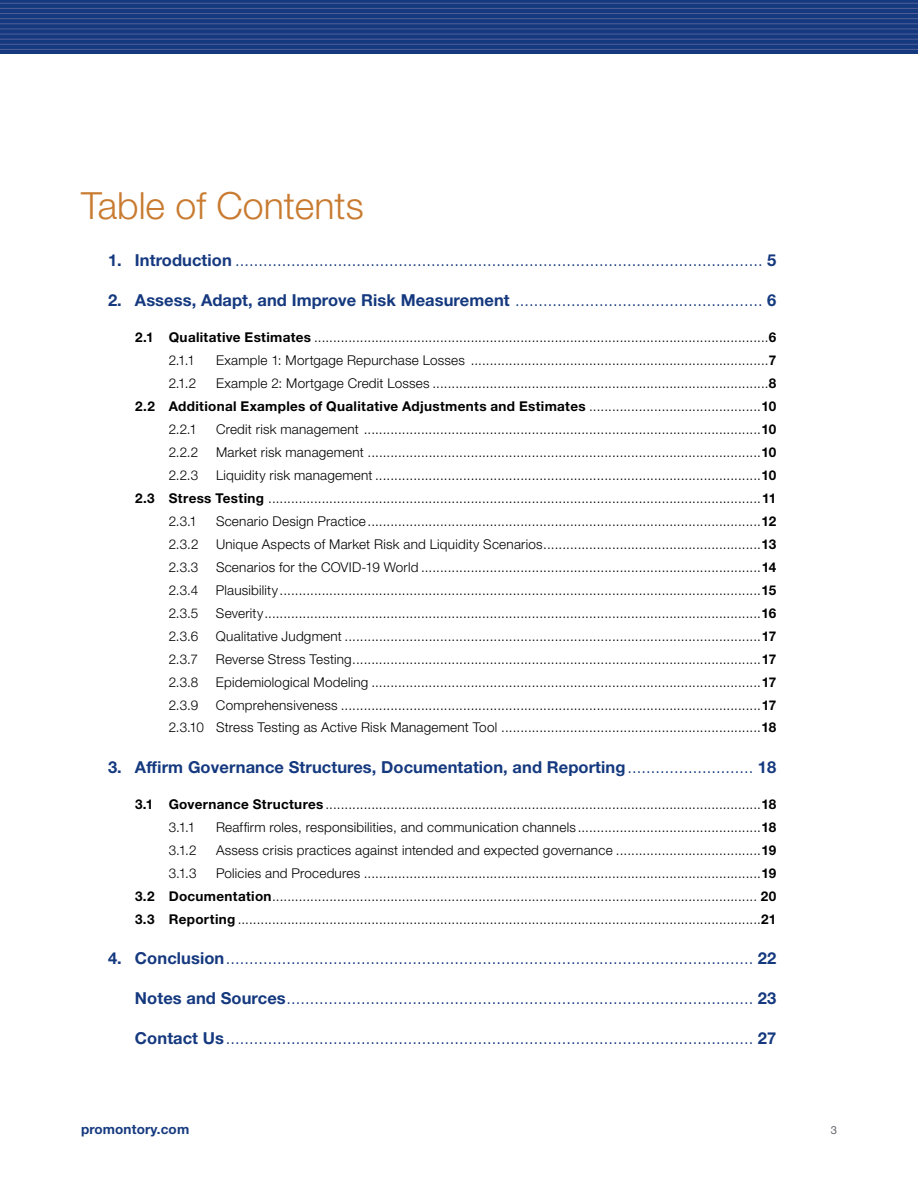
<style>
.page{position:relative;width:918px;height:1188px;background:#fff}
.page>*{position:absolute;margin:0;border:0;box-sizing:border-box;transform-origin:0 0}
.t1{font:300 37.5px "Helvetica Neue LT Std";color:#c87b31}
.t2{font:300 16.5px "Helvetica Neue LT Std";color:#15397f}
.t3{font:700 16.5px "Helvetica Neue LT Std";letter-spacing:.005em;color:#15397f}
.t4{font:300 13.5px/23px "Helvetica Neue LT Std";letter-spacing:.015em;color:#000}
.t5{font:700 13.5px "Helvetica Neue LT Std";letter-spacing:.025em;color:#000}
.t6{font:700 13.5px "Helvetica Neue LT Std";letter-spacing:.01em;color:#15397f}
.t7{font:11.25px "Helvetica";color:#696b73}
.s1{font-weight:700}
.s2{font-weight:300}
</style>
<div class="page">
<div style="left:0;top:0;width:918px;height:80px;background:#15397f"></div>
<hr style="left:0;top:3px;width:918px;height:1px;background:#515e98">
<hr style="left:0;top:39px;width:918px;height:1px;background:#515e98">
<hr style="left:0;top:8px;width:918px;height:1px;background:#515e98">
<hr style="left:0;top:44px;width:918px;height:1px;background:#515e98">
<hr style="left:0;top:13px;width:918px;height:1px;background:#515e98">
<hr style="left:0;top:49px;width:918px;height:1px;background:#515e98">
<hr style="left:0;top:18px;width:918px;height:1px;background:#515e98">
<hr style="left:0;top:23px;width:918px;height:1px;background:#515e98">
<hr style="left:0;top:29px;width:918px;height:1px;background:#515e98">
<hr style="left:0;top:34px;width:918px;height:1px;background:#515e98">
<div style="left:0;top:54px;width:918px;height:1134px;background:#fff"></div>
<h1 class="t1" style="left:81px;top:183px;width:284px">Table of Contents</h1>
<p class="t2" style="left:108px;top:250px;width:670px"><span class="s1">1. Introduction</span> ................................................................................................................. <span class="s1">5</span></p>
<p class="t2" style="left:108px;top:290px;width:670px"><span class="s1">2. Assess, Adapt, and Improve Risk Measurement</span> ..................................................... <span class="s1">6</span></p>
<p class="t4" style="left:169px;top:326px;width:609px;text-indent:-34px"><span class="s1">2.1 Qualitative Estimates</span> .......................................................................................................................<span class="s1">6<br></span>2.1.1</p>
<p class="t4" style="left:216px;top:349px;width:562px">Example 1: Mortgage Repurchase Losses ..............................................................................<span class="s1">7</span></p>
<p class="t4" style="left:169px;top:372px;width:29px">2.1.2</p>
<p class="t4" style="left:216px;top:372px;width:562px">Example 2: Mortgage Credit Losses ........................................................................................<span class="s1">8</span></p>
<p class="t5" style="left:135px;top:398px;width:643px">2.2 Additional Examples of Qualitative Adjustments and Estimates <span class="s2">.............................................</span>10</p>
<p class="t4" style="left:169px;top:418px;width:30px">2.2.1</p>
<p class="t4" style="left:216px;top:418px;width:562px">Credit risk management ........................................................................................................<span class="s1">10</span></p>
<p class="t4" style="left:169px;top:440px;width:31px">2.2.2</p>
<p class="t4" style="left:216px;top:440px;width:562px">Market risk management .......................................................................................................<span class="s1">10</span></p>
<p class="t4" style="left:169px;top:463px;width:31px">2.2.3</p>
<p class="t4" style="left:216px;top:463px;width:562px">Liquidity risk management .....................................................................................................<span class="s1">10</span></p>
<p class="t4" style="left:135px;top:486px;width:643px"><span class="s1">2.3 Stress Testing</span> .................................................................................................................................<span class="s1">11</span></p>
<p class="t4" style="left:169px;top:509px;width:30px">2.3.1</p>
<p class="t4" style="left:216px;top:509px;width:562px">Scenario Design Practice.......................................................................................................<span class="s1">12</span></p>
<p class="t4" style="left:169px;top:532px;width:31px">2.3.2</p>
<p class="t4" style="left:216px;top:532px;width:562px">Unique Aspects of Market Risk and Liquidity Scenarios.........................................................<span class="s1">13</span></p>
<p class="t4" style="left:169px;top:555px;width:31px">2.3.3</p>
<p class="t4" style="left:216px;top:555px;width:562px">Scenarios for the COVID-19 World .........................................................................................<span class="s1">14</span></p>
<p class="t4" style="left:169px;top:578px;width:31px">2.3.4</p>
<p class="t4" style="left:216px;top:578px;width:562px">Plausibility ..............................................................................................................................<span class="s1">15</span></p>
<p class="t4" style="left:169px;top:601px;width:31px">2.3.5</p>
<p class="t4" style="left:216px;top:601px;width:562px">Severity..................................................................................................................................<span class="s1">16</span></p>
<p class="t4" style="left:169px;top:624px;width:31px">2.3.6</p>
<p class="t4" style="left:216px;top:624px;width:562px">Qualitative Judgment .............................................................................................................<span class="s1">17</span></p>
<p class="t4" style="left:169px;top:647px;width:31px">2.3.7</p>
<p class="t4" style="left:216px;top:647px;width:562px">Reverse Stress Testing...........................................................................................................<span class="s1">17</span></p>
<p class="t4" style="left:169px;top:670px;width:31px">2.3.8</p>
<p class="t4" style="left:216px;top:670px;width:562px">Epidemiological Modeling ......................................................................................................<span class="s1">17</span></p>
<p class="t4" style="left:169px;top:693px;width:31px">2.3.9</p>
<p class="t4" style="left:169px;top:693px;width:609px;text-align:right">Comprehensiveness ..............................................................................................................<span class="s1">17<br></span>2.3.10 Stress Testing as Active Risk Management Tool ....................................................................<span class="s1">18</span></p>
<p class="t3" style="left:108px;top:756px;width:670px">3. Affirm Governance Structures, Documentation, and Reporting<span class="s2">...........................</span> 18</p>
<p class="t4" style="left:169px;top:792px;width:609px;text-indent:-34px"><span class="s1">3.1 Governance Structures</span> ..................................................................................................................<span class="s1">18<br></span>3.1.1</p>
<p class="t4" style="left:216px;top:815px;width:562px">Reaffirm roles, responsibilities, and communication channels ................................................<span class="s1">18</span></p>
<p class="t4" style="left:169px;top:838px;width:29px">3.1.2</p>
<p class="t4" style="left:216px;top:838px;width:562px">Assess crisis practices against intended and expected governance ......................................<span class="s1">19</span></p>
<p class="t4" style="left:169px;top:861px;width:29px">3.1.3</p>
<p class="t4" style="left:135px;top:861px;width:643px;text-align:justify;text-indent:81px">Policies and Procedures ........................................................................................................<span class="s1">19<br>3.2 Documentation</span>............................................................................................................................... <span class="s1">20<br>3.3 Reporting</span> .........................................................................................................................................<span class="s1">21</span></p>
<p class="t2" style="left:108px;top:948px;width:670px"><span class="s1">4. Conclusion</span>................................................................................................................. <span class="s1">22</span></p>
<p class="t2" style="left:135px;top:988px;width:643px"><span class="s1">Notes and Sources</span>.................................................................................................... <span class="s1">23</span></p>
<p class="t2" style="left:135px;top:1028px;width:643px"><span class="s1">Contact Us</span>................................................................................................................. <span class="s1">27</span></p>
<p class="t6" style="left:81px;top:1121px;width:110px">promontory.com</p>
<p class="t7" style="left:831px;top:1121px;width:8px">3</p>
</div>
